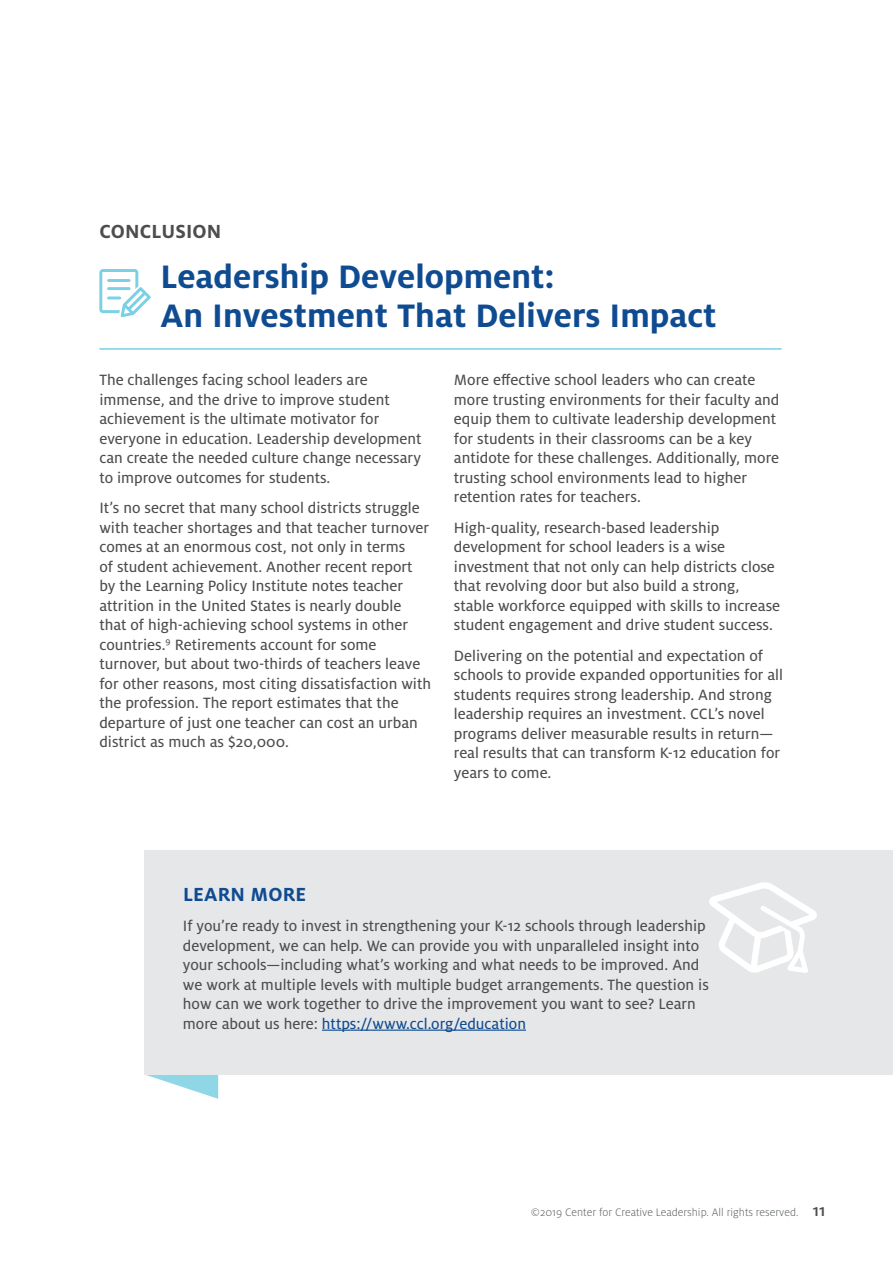
<style>
.page{position:relative;width:893px;height:1263px;background:#fff}
.page>*{position:absolute;margin:0;border:0;box-sizing:border-box;transform-origin:0 0}
.t1{font:700 36px/39px "Milo Pro";color:#0f4b91}
.t2{font:700 21px "Milo Pro";letter-spacing:.01em;color:#4d4d4f}
.t3{font:700 21px "Milo Pro";letter-spacing:.01em;color:#0f4b91}
.t4{font:16.5px/19.5px "Milo Pro Text";color:#4d4d4f}
.t5{font:300 12px "Milo Pro";color:#5e6367}
.s1{color:#0f4b91}
.s2{font-weight:500;font-size:18px;color:#4d4d4f}
</style>
<div class="page">
<svg style="left:145px;top:1074px;width:73px;height:25px"></svg>
<hr style="left:99px;top:348px;width:683px;height:2px;background:#7ad0e4">
<svg style="left:99px;top:269px;width:52px;height:48px"></svg>
<hr style="left:107px;top:287px;width:24px;height:3px;background:#7ad0e4">
<hr style="left:107px;top:279px;width:24px;height:3px;background:#7ad0e4">
<hr style="left:107px;top:296px;width:14px;height:3px;background:#7ad0e4">
<div style="left:145px;top:850px;width:748px;height:224px;background:#e6e7e8"></div>
<svg style="left:709px;top:882px;width:108px;height:91px"></svg>
<hr style="left:322px;top:1029px;width:204px;height:2px;background:#0f4b91">
<p class="t2" style="left:99px;top:219px;width:123px">CONCLUSION</p>
<h1 class="t1" style="left:161px;top:257px;width:557px">Leadership Development:<br>An Investment That Delivers Impact</h1>
<p class="t4" style="left:99px;top:371px;width:324px">The challenges facing school leaders are immense, and the drive to improve student achievement is the ultimate motivator for everyone in education. Leadership development can create the needed culture change necessary to improve outcomes for students.</p>
<p class="t4" style="left:99px;top:498px;width:333px">It’s no secret that many school districts struggle with teacher shortages and that teacher turnover comes at an enormous cost, not only in terms<br>of student achievement. Another recent report by the Learning Policy Institute notes teacher attrition in the United States is nearly double that of high-achieving school systems in other countries.<sup>9</sup> Retirements account for some turnover, but about two-thirds of teachers leave for other reasons, most citing dissatisfaction with the profession. The report estimates that the departure of just one teacher can cost an urban district as much as $20,000.</p>
<p class="t4" style="left:454px;top:371px;width:327px">More effective school leaders who can create more trusting environments for their faculty and equip them to cultivate leadership development for students in their classrooms can be a key antidote for these challenges. Additionally, more trusting school environments lead to higher retention rates for teachers.</p>
<p class="t4" style="left:454px;top:518px;width:328px">High-quality, research-based leadership development for school leaders is a wise investment that not only can help districts close that revolving door but also build a strong, stable workforce equipped with skills to increase student engagement and drive student success.</p>
<p class="t4" style="left:454px;top:646px;width:331px">Delivering on the potential and expectation of schools to provide expanded opportunities for all students requires strong leadership. And strong leadership requires an investment. CCL’s novel programs deliver measurable results in return— real results that can transform K-12 education for years to come.</p>
<p class="t3" style="left:183px;top:882px;width:125px">LEARN MORE</p>
<p class="t4" style="left:183px;top:916px;width:527px">If you’re ready to invest in strengthening your K-12 schools through leadership development, we can help. We can provide you with unparalleled insight into your schools—including what’s working and what needs to be improved. And we work at multiple levels with multiple budget arrangements. The question is how can we work together to drive the improvement you want to see? Learn more about us here: <span class="s1">https://www.ccl.org/education</span></p>
<p class="t5" style="left:531px;top:1205px;width:296px">©2019 Center for Creative Leadership. All rights reserved. <span class="s2">11</span></p>
</div>
